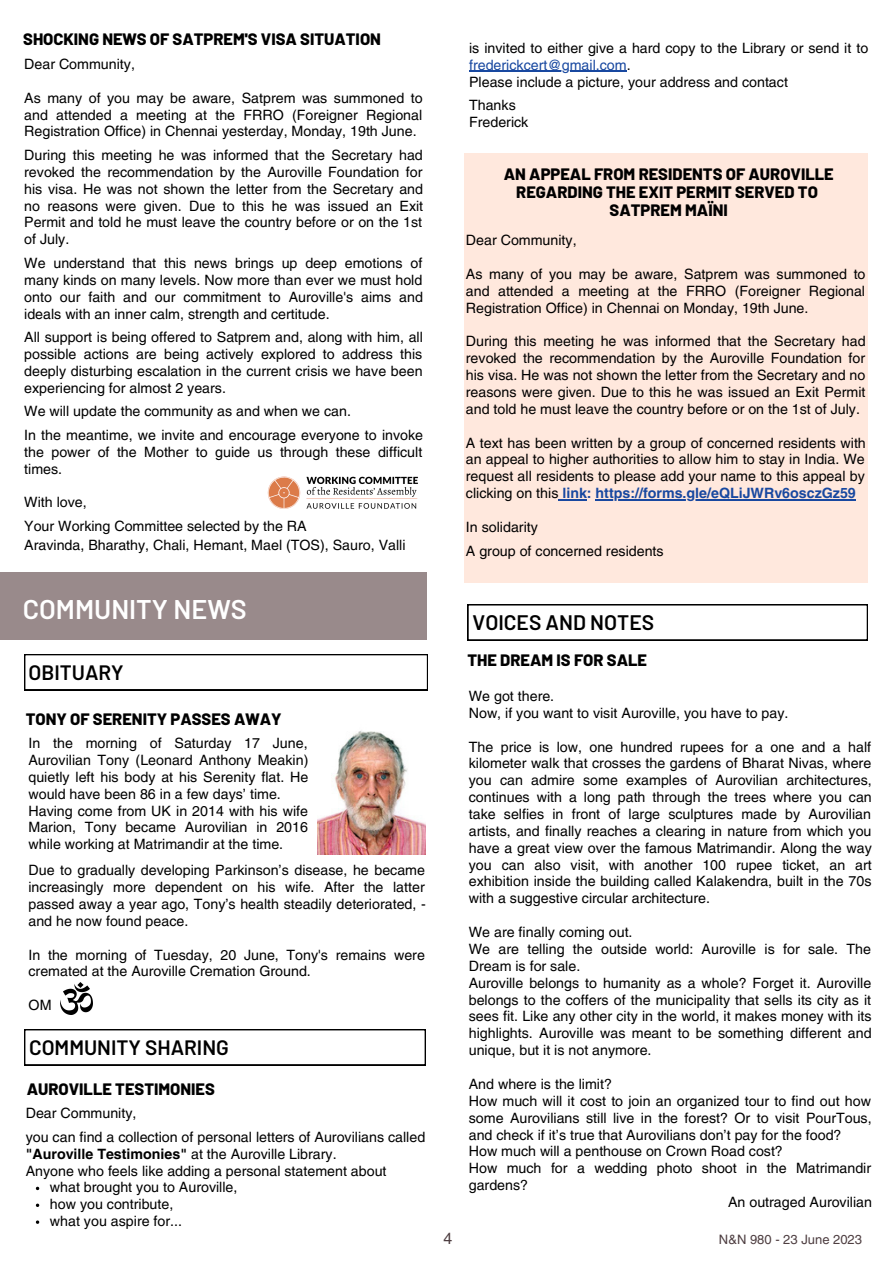
<style>
.page{position:relative;width:893px;height:1264px;background:#fff}
.page>*{position:absolute;margin:0;border:0;box-sizing:border-box;transform-origin:0 0}
.t1{font:600 27px "Barlow";color:#fff}
.t2{font:600 21px "Barlow";color:#000}
.t3{font:600 20.85px "Barlow";color:#000}
.t4{font:800 16.5px/18px "Barlow";color:#000;text-align:center}
.t5{font:16.05px "Helvetica LT Pro";color:#4e3e41}
.t6{font:14.25px/16.8px "Helvetica LT Pro";color:#000;text-align:justify}
.t7{font:13.05px "Helvetica LT Pro";color:#4e3e41}
.s1{font-weight:700}
.s2{color:#1848a0}
.s3{font-weight:700;color:#1848a0}
</style>
<div class="page">
<div style="left:0;top:572px;width:426px;height:67px;background:#998a8b"></div>
<img style="left:60px;top:983px;width:32px;height:31px">
<img style="left:317px;top:730px;width:108px;height:124px">
<svg style="left:24px;top:654px;width:404px;height:36px"></svg>
<svg style="left:24px;top:1029px;width:401px;height:36px"></svg>
<img style="left:267px;top:476px;width:151px;height:33px">
<svg style="left:467px;top:604px;width:400px;height:36px"></svg>
<div style="left:464px;top:153px;width:404px;height:430px;background:#ffe8dd"></div>
<svg style="left:558px;top:499px;width:29px;height:1px"></svg>
<hr style="left:595px;top:499px;width:260px;height:1px;background:#1848a0">
<hr style="left:469px;top:71px;width:157px;height:1px;background:#1848a0">
<p class="t4" style="left:23px;top:30px;width:359px">SHOCKING NEWS OF SATPREM'S VISA SITUATION</p>
<p class="t6" style="left:24px;top:57px;width:112px">Dear Community,</p>
<p class="t6" style="left:24px;top:91px;width:400px">As many of you may be aware, Satprem was summoned to and attended a meeting at the FRRO (Foreigner Regional Registration Office) in Chennai yesterday, Monday, 19th June.</p>
<p class="t6" style="left:24px;top:148px;width:400px">During this meeting he was informed that the Secretary had revoked the recommendation by the Auroville Foundation for his visa. He was not shown the letter from the Secretary and no reasons were given. Due to this he was issued an Exit Permit and told he must leave the country before or on the 1st of July.</p>
<p class="t6" style="left:24px;top:256px;width:400px">We understand that this news brings up deep emotions of many kinds on many levels. Now more than ever we must hold onto our faith and our commitment to Auroville's aims and ideals with an inner calm, strength and certitude.</p>
<p class="t6" style="left:24px;top:330px;width:400px">All support is being offered to Satprem and, along with him, all possible actions are being actively explored to address this deeply disturbing escalation in the current crisis we have been experiencing for almost 2 years.</p>
<p class="t6" style="left:24px;top:404px;width:328px">We will update the community as and when we can.</p>
<p class="t6" style="left:24px;top:428px;width:400px">In the meantime, we invite and encourage everyone to invoke the power of the Mother to guide us through these difficult times.</p>
<p class="t6" style="left:24px;top:495px;width:64px">With love,</p>
<p class="t6" style="left:24px;top:519px;width:284px">Your Working Committee selected by the RA</p>
<p class="t6" style="left:24px;top:538px;width:383px">Aravinda, Bharathy, Chali, Hemant, Mael (TOS), Sauro, Valli</p>
<p class="t1" style="left:23px;top:591px;width:225px">COMMUNITY NEWS</p>
<p class="t3" style="left:28px;top:659px;width:97px">OBITUARY</p>
<p class="t4" style="left:26px;top:709px;width:257px">TONY OF SERENITY PASSES AWAY</p>
<p class="t6" style="left:28px;top:736px;width:281px">In the morning of Saturday 17 June, Aurovilian Tony (Leonard Anthony Meakin) quietly left his body at his Serenity flat. He would have been 86 in a few days’ time.</p>
<p class="t6" style="left:28px;top:803px;width:281px">Having come from UK in 2014 with his wife Marion, Tony became Aurovilian in 2016 while working at Matrimandir at the time.</p>
<p class="t6" style="left:28px;top:863px;width:399px">Due to gradually developing Parkinson’s disease, he became increasingly more dependent on his wife. After the latter passed away a year ago, Tony’s health steadily deteriorated, - and he now found peace.</p>
<p class="t6" style="left:28px;top:947px;width:398px">In the morning of Tuesday, 20 June, Tony's remains were cremated at the Auroville Cremation Ground.</p>
<p class="t6" style="left:29px;top:998px;width:24px">OM</p>
<p class="t3" style="left:29px;top:1033px;width:201px">COMMUNITY SHARING</p>
<p class="t4" style="left:27px;top:1079px;width:190px">AUROVILLE TESTIMONIES</p>
<p class="t6" style="left:26px;top:1106px;width:112px">Dear Community,</p>
<p class="t6" style="left:26px;top:1129px;width:401px">you can find a collection of personal letters of Aurovilians called <span class="s1">"Auroville Testimonies"</span> at the Auroville Library.</p>
<p class="t6" style="left:26px;top:1163px;width:362px">Anyone who feels like adding a personal statement about</p>
<p class="t6" style="left:50px;top:1180px;width:189px">what brought you to Auroville,</p>
<p class="t6" style="left:50px;top:1197px;width:125px">how you contribute,</p>
<p class="t6" style="left:50px;top:1213px;width:134px">what you aspire for...</p>
<p class="t6" style="left:469px;top:41px;width:400px">is invited to either give a hard copy to the Library or send it to <span class="s2">frederickcert@gmail.com</span>.</p>
<p class="t6" style="left:469px;top:74px;width:320px">Please include a picture, your address and contact</p>
<p class="t6" style="left:469px;top:98px;width:48px">Thanks</p>
<p class="t6" style="left:469px;top:115px;width:61px">Frederick</p>
<p class="t4" style="left:503px;top:165px;width:331px">AN APPEAL FROM RESIDENTS OF AUROVILLE<br>REGARDING THE EXIT PERMIT SERVED TO</p>
<p class="t4" style="left:609px;top:201px;width:120px">SATPREM MAÏNI</p>
<p class="t6" style="left:466px;top:233px;width:112px">Dear Community,</p>
<p class="t6" style="left:466px;top:267px;width:401px">As many of you may be aware, Satprem was summoned to and attended a meeting at the FRRO (Foreigner Regional Registration Office) in Chennai on Monday, 19th June.</p>
<p class="t6" style="left:466px;top:334px;width:401px">During this meeting he was informed that the Secretary had revoked the recommendation by the Auroville Foundation for his visa. He was not shown the letter from the Secretary and no reasons were given. Due to this he was issued an Exit Permit and told he must leave the country before or on the 1st of July.</p>
<p class="t6" style="left:466px;top:435px;width:401px">A text has been written by a group of concerned residents with an appeal to higher authorities to allow him to stay in India. We request all residents to please add your name to this appeal by clicking on this <span class="s3">link: https://forms.gle/eQLiJWRv6osczGz59</span></p>
<p class="t6" style="left:466px;top:520px;width:73px">In solidarity</p>
<p class="t6" style="left:466px;top:543px;width:199px">A group of concerned residents</p>
<p class="t2" style="left:472px;top:609px;width:183px">VOICES AND NOTES</p>
<p class="t4" style="left:467px;top:650px;width:181px">THE DREAM IS FOR SALE</p>
<p class="t6" style="left:469px;top:689px;width:87px">We got there.</p>
<p class="t6" style="left:469px;top:705px;width:321px">Now, if you want to visit Auroville, you have to pay.</p>
<p class="t6" style="left:469px;top:739px;width:404px">The price is low, one hundred rupees for a one and a half kilometer walk that crosses the gardens of Bharat Nivas, where you can admire some examples of Aurovilian architectures, continues with a long path through the trees where you can take selfies in front of large sculptures made by Aurovilian artists, and finally reaches a clearing in nature from which you have a great view over the famous Matrimandir. Along the way you can also visit, with another 100 rupee ticket, an art exhibition inside the building called Kalakendra, built in the 70s with a suggestive circular architecture.</p>
<p class="t6" style="left:469px;top:925px;width:165px">We are finally coming out.</p>
<p class="t6" style="left:469px;top:941px;width:404px">We are telling the outside world: Auroville is for sale. The<br>Dream is for sale.</p>
<p class="t6" style="left:469px;top:975px;width:404px">Auroville belongs to humanity as a whole? Forget it. Auroville belongs to the coffers of the municipality that sells its city as it sees fit. Like any other city in the world, it makes money with its highlights. Auroville was meant to be something different and unique, but it is not anymore.</p>
<p class="t6" style="left:469px;top:1076px;width:145px">And where is the limit?</p>
<p class="t6" style="left:469px;top:1093px;width:404px">How much will it cost to join an organized tour to find out how some Aurovilians still live in the forest? Or to visit PourTous, and check if it’s true that Aurovilians don’t pay for the food?</p>
<p class="t6" style="left:469px;top:1144px;width:315px">How much will a penthouse on Crown Road cost?</p>
<p class="t6" style="left:469px;top:1161px;width:404px">How much for a wedding photo shoot in the Matrimandir gardens?</p>
<p class="t6" style="left:728px;top:1194px;width:145px">An outraged Aurovilian</p>
<p class="t5" style="left:443px;top:1232px;width:10px">4</p>
<p class="t7" style="left:718px;top:1234px;width:145px">N&amp;N 980 - 23 June 2023</p>
</div>
